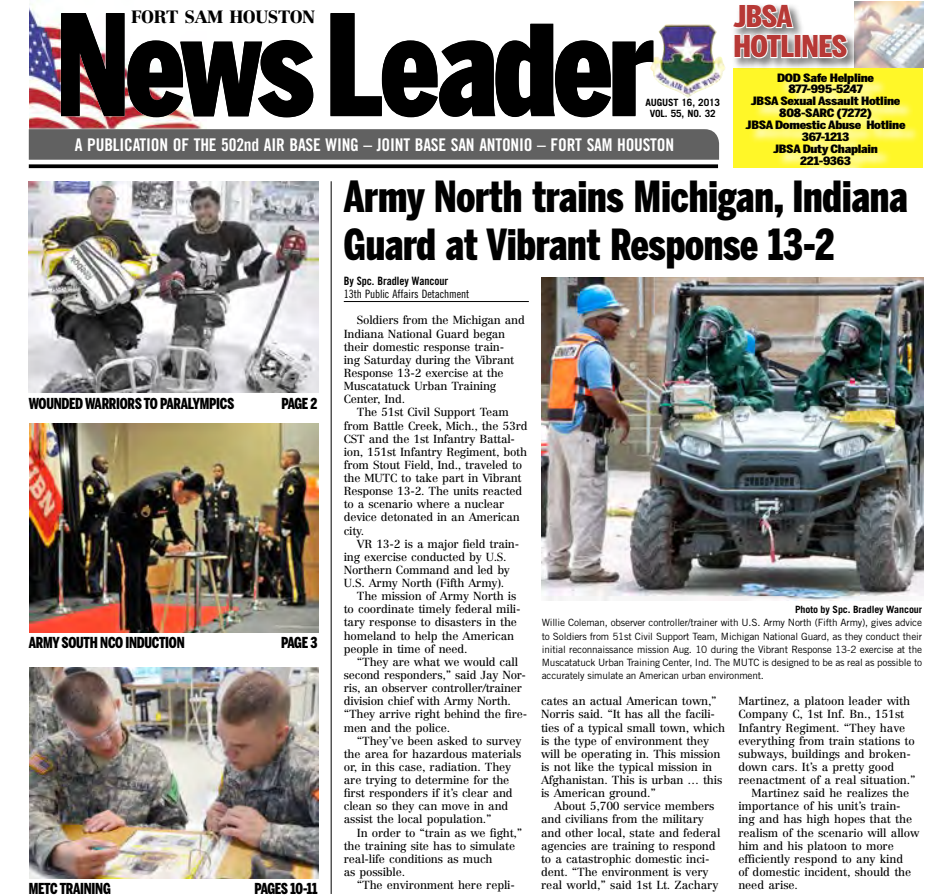
<style>
.page{position:relative;width:945px;height:895px;background:#fff}
.page>*{position:absolute;margin:0;border:0;box-sizing:border-box;transform-origin:0 0}
.t1{font:900 42.5px/47.5px "Benton Sans Comp";letter-spacing:-.005em;color:#000}
.t2{font:900 29.75px/30px "Benton Sans Comp";letter-spacing:-.015em;color:#b73936;scale:1.1 1}
.t3{font:17.5px "Trade Gothic Bold Cond Twenty";letter-spacing:-.01em;color:#fff}
.t4{font:900 17.5px "Centennial";letter-spacing:-.03em;color:#000}
.t5{font:900 15px "Benton Sans Comp";letter-spacing:-.015em;color:#000}
.t6{font:11.5px/13.1px "Centennial";letter-spacing:-.015em;color:#000}
.t7{font:11.5px "Trade Gothic Cond Eighteen";letter-spacing:-.01em;color:#000}
.t8{font:11.5px "Trade Gothic Bold Cond Twenty";letter-spacing:-.01em;color:#000}
.t9{font:900 11.38px/11.9px "Benton Sans Comp";letter-spacing:-.015em;color:#000;text-align:center;scale:1.34 1}
.t10{font:10px/13.1px "Trade Gothic";letter-spacing:-.015em;color:#000;text-align:justify}
.t11{font:700 10px/11.2px "Trade Gothic";letter-spacing:-.01em;color:#000;text-align:center}
</style>
<div class="page">
<img style="left:29px;top:4px;width:174px;height:125px">
<svg style="left:29px;top:164px;width:689px;height:4px;background:#181818"></svg>
<img style="left:659px;top:24px;width:50px;height:19px">
<svg style="left:61px;top:13px;width:592px;height:104px;fill:#000"></svg>
<div style="left:29px;top:129px;width:690px;height:31px;background:#616161"></div>
<img style="left:29px;top:181px;width:289px;height:211px">
<img style="left:29px;top:424px;width:289px;height:208px">
<img style="left:29px;top:667px;width:289px;height:211px">
<hr style="left:331px;top:181px;width:1px;height:713px;background:#000">
<div style="left:733px;top:69px;width:190px;height:99px;background:#fff728"></div>
<img style="left:854px;top:1px;width:69px;height:67px">
<div style="left:748px;top:76px;width:172px;height:105px;background:#fff;opacity:.75"></div>
<div style="left:731px;top:3px;width:129px;height:67px;background:#000;opacity:.55"></div>
<svg style="left:731px;top:3px;width:64px;height:56px"></svg>
<div style="left:794px;top:35px;width:7px;height:23px;border:2px solid #fff"></div>
<svg style="left:801px;top:33px;width:48px;height:26px"></svg>
<hr style="left:344px;top:301px;width:185px;height:1px;background:#000">
<img style="left:542px;top:278px;width:381px;height:323px">
<h3 class="t4" style="left:131px;top:6px;width:186px">FORT SAM HOUSTON</h3>
<p class="t11" style="left:646px;top:96px;width:76px">AUGUST 16, 2013<br>VOL. 55, NO. 32</p>
<h3 class="t3" style="left:75px;top:134px;width:601px">A PUBLICATION OF THE 502nd AIR BASE WING – JOINT BASE SAN ANTONIO – FORT SAM HOUSTON</h3>
<h2 class="t2" style="left:733px;top:1px;width:105px">JBSA<br>HOTLINES</h2>
<p class="t9" style="left:746px;top:71px;width:121px">DOD Safe Helpline<br>877-995-5247<br>JBSA Sexual Assault Hotline<br>808-SARC (7272)<br>JBSA Domestic Abuse Hotline<br>367-1213<br>JBSA Duty Chaplain<br>221-9363</p>
<h3 class="t5" style="left:29px;top:395px;width:207px">WOUNDED WARRIORS TO PARALYMPICS</h3>
<h3 class="t5" style="left:281px;top:395px;width:38px">PAGE 2</h3>
<h3 class="t5" style="left:29px;top:634px;width:157px">ARMY SOUTH NCO INDUCTION</h3>
<h3 class="t5" style="left:281px;top:634px;width:38px">PAGE 3</h3>
<h3 class="t5" style="left:29px;top:879px;width:84px">METC TRAINING</h3>
<h3 class="t5" style="left:254px;top:879px;width:65px">PAGES 10-11</h3>
<h1 class="t1" style="left:344px;top:173px;width:565px">Army North trains Michigan, Indiana<br>Guard at Vibrant Response 13-2</h1>
<p class="t8" style="left:344px;top:274px;width:106px">By Spc. Bradley Wancour</p>
<p class="t7" style="left:344px;top:287px;width:127px">13th Public Affairs Detachment</p>
<p class="t6" style="left:344px;top:314px;width:183px;text-indent:13px">Soldiers from the Michigan and<br>Indiana National Guard began their domestic response train-<br>ing Saturday during the Vibrant<br>Response 13-2 exercise at the<br>Muscatatuck Urban Training<br>Center, Ind.</p>
<p class="t6" style="left:344px;top:406px;width:185px;text-indent:13px">The 51st Civil Support Team from Battle Creek, Mich., the 53rd<br>CST and the 1st Infantry Battal&shy;ion, 151st Infantry Regiment, both from Stout Field, Ind., traveled to the MUTC to take part in Vibrant<br>Response 13-2. The units reacted to a scenario where a nuclear device detonated in an American city.</p>
<p class="t6" style="left:344px;top:537px;width:177px;text-indent:13px">VR 13-2 is a major field train&shy;ing exercise conducted by U.S.<br>Northern Command and led by<br>U.S. Army North (Fifth Army).</p>
<p class="t6" style="left:344px;top:589px;width:178px;text-indent:13px">The mission of Army North is to coordinate timely federal mili&shy;tary response to disasters in the homeland to help the American people in time of need.</p>
<p class="t6" style="left:344px;top:655px;width:185px;text-indent:13px">“They are what we would call second responders,” said Jay Nor&shy;ris, an observer controller/trainer division chief with Army North. “They arrive right behind the fire&shy;men and the police.</p>
<p class="t6" style="left:344px;top:734px;width:179px;text-indent:13px">“They’ve been asked to survey the area for hazardous materials or, in this case, radiation. They are trying to determine for the first responders if it’s clear and clean so they can move in and assist the local population.”</p>
<p class="t6" style="left:344px;top:826px;width:180px;text-indent:13px">In order to “train as we fight,” the training site has to simulate real-life conditions as much<br>as possible.</p>
<p class="t6" style="left:357px;top:878px;width:160px">“The environment here repli-</p>
<p class="t11" style="left:795px;top:604px;width:129px">Photo by Spc. Bradley Wancour</p>
<p class="t10" style="left:542px;top:616px;width:382px">Willie Coleman, observer controller/trainer with U.S. Army North (Fifth Army), gives advice to Soldiers from 51st Civil Support Team, Michigan National Guard, as they conduct their initial reconnaissance mission Aug. 10 during the Vibrant Response 13-2 exercise at the Muscatatuck Urban Training Center, Ind. The MUTC is designed to be as real as possible to accurately simulate an American urban environment.</p>
<p class="t6" style="left:738px;top:694px;width:173px">Martinez, a platoon leader with</p>
<p class="t6" style="left:738px;top:707px;width:167px">Company C, 1st Inf. Bn., 151st</p>
<p class="t6" style="left:738px;top:721px;width:169px">Infantry Regiment. “They have</p>
<p class="t6" style="left:738px;top:734px;width:178px">everything from train stations to</p>
<p class="t6" style="left:738px;top:747px;width:174px">subways, buildings and broken-</p>
<p class="t6" style="left:738px;top:760px;width:157px">down cars. It’s a pretty good</p>
<p class="t6" style="left:738px;top:773px;width:179px">reenactment of a real situation.”</p>
<p class="t6" style="left:751px;top:786px;width:159px">Martinez said he realizes the</p>
<p class="t6" style="left:738px;top:799px;width:164px">importance of his unit’s train-</p>
<p class="t6" style="left:738px;top:812px;width:175px">ing and has high hopes that the</p>
<p class="t6" style="left:738px;top:826px;width:183px">realism of the scenario will allow</p>
<p class="t6" style="left:738px;top:839px;width:157px">him and his platoon to more</p>
<p class="t6" style="left:738px;top:852px;width:166px">efficiently respond to any kind</p>
<p class="t6" style="left:738px;top:865px;width:175px">of domestic incident, should the</p>
<p class="t6" style="left:738px;top:878px;width:61px">need arise.</p>
<p class="t6" style="left:541px;top:694px;width:186px">cates an actual American town,”<br>Norris said. “It has all the facili&shy;ties of a typical small town, which is the type of environment they will be operating in. This mission is not like the typical mission in<br>Afghanistan. This is urban … this is American ground.”</p>
<p class="t6" style="left:541px;top:799px;width:181px;text-indent:13px">About 5,700 service members and civilians from the military and other local, state and federal agencies are training to respond to a catastrophic domestic inci&shy;dent. “The environment is very real world,” said 1st Lt. Zachary</p>
</div>
